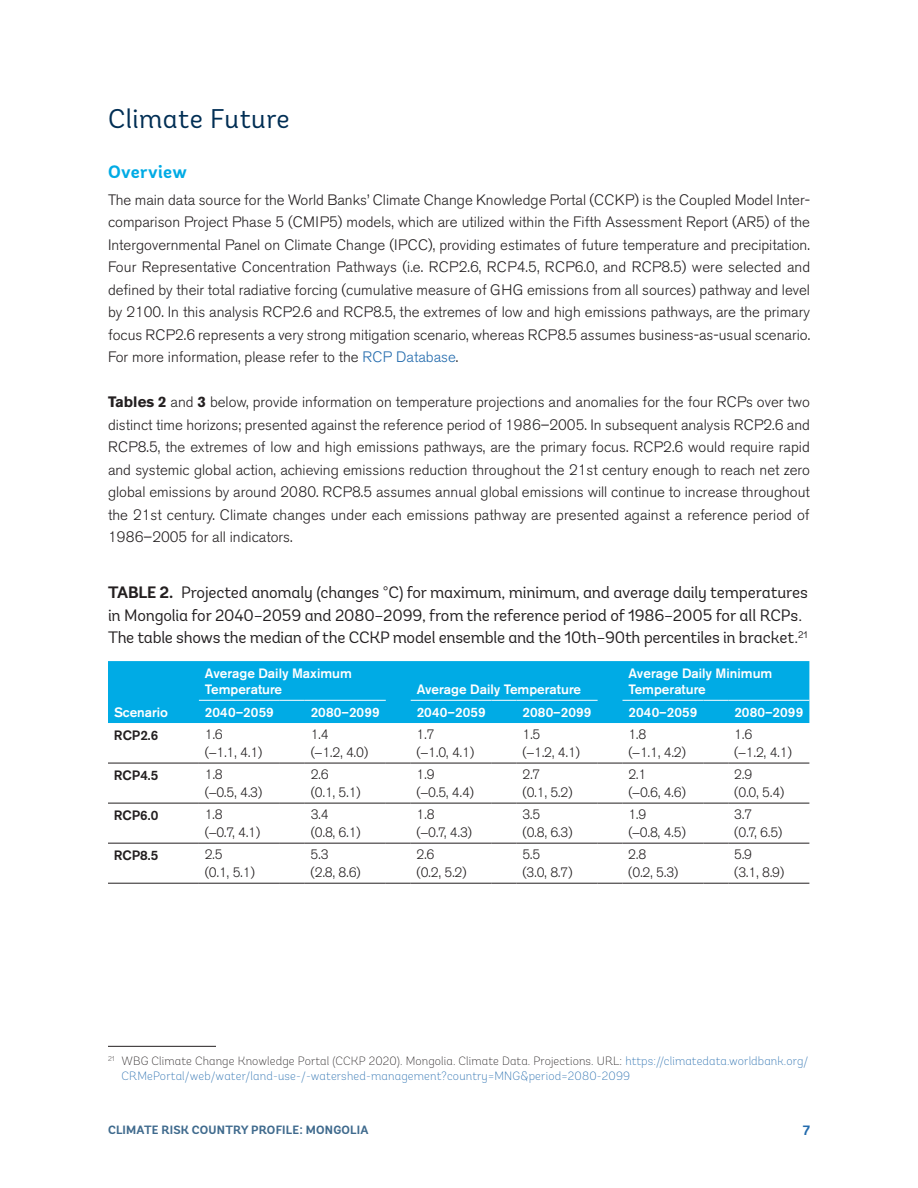
<style>
.page{position:relative;width:918px;height:1188px;background:#fff}
.page>*{position:absolute;margin:0;border:0;box-sizing:border-box;transform-origin:0 0}
.t1{font:27px "Andes";letter-spacing:.02em;color:#002e54}
.t2{font:700 18px "Andes";letter-spacing:.02em;color:#00abe5}
.t3{font:16.5px/22.5px "Andes";letter-spacing:-.01em;color:#231f20}
.t4{font:300 15px/22.5px "Akzidenz Grotesk BE";color:#231f20;text-align:justify}
.t5{font:300 13.5px/18px "Akzidenz Grotesk BE";color:#231f20}
.t6{font:500 13.5px/16.5px "Akzidenz Grotesk BE";color:#fff}
.t7{font:500 13.5px "Akzidenz Grotesk BE";color:#231f20}
.t8{font:700 13.5px "Andes";color:#236bad}
.t9{font:200 12px/15px "Andes";letter-spacing:.01em;color:#236bad}
.t10{font:700 12px "Andes";letter-spacing:.015em;color:#3f6a8d}
.s1{color:#236bad}
.s2{font-weight:700}
.s3{color:#231f20}
</style>
<div class="page">
<hr style="left:108px;top:883px;width:66px;height:1px;background:#231f20">
<svg style="left:174px;top:883px;width:25px;height:1px"></svg>
<hr style="left:199px;top:883px;width:81px;height:1px;background:#231f20">
<svg style="left:280px;top:883px;width:25px;height:1px"></svg>
<hr style="left:305px;top:883px;width:81px;height:1px;background:#231f20">
<svg style="left:386px;top:883px;width:25px;height:1px"></svg>
<hr style="left:411px;top:883px;width:81px;height:1px;background:#231f20">
<svg style="left:492px;top:883px;width:25px;height:1px"></svg>
<hr style="left:517px;top:883px;width:81px;height:1px;background:#231f20">
<svg style="left:598px;top:883px;width:24px;height:1px"></svg>
<hr style="left:622px;top:883px;width:82px;height:1px;background:#231f20">
<svg style="left:704px;top:883px;width:24px;height:1px"></svg>
<hr style="left:108px;top:763px;width:66px;height:1px;background:#231f20">
<svg style="left:174px;top:763px;width:25px;height:1px"></svg>
<hr style="left:199px;top:763px;width:81px;height:1px;background:#231f20">
<svg style="left:280px;top:763px;width:25px;height:1px"></svg>
<hr style="left:305px;top:763px;width:81px;height:1px;background:#231f20">
<svg style="left:386px;top:763px;width:25px;height:1px"></svg>
<hr style="left:411px;top:763px;width:81px;height:1px;background:#231f20">
<svg style="left:492px;top:763px;width:25px;height:1px"></svg>
<hr style="left:517px;top:763px;width:81px;height:1px;background:#231f20">
<svg style="left:598px;top:763px;width:24px;height:1px"></svg>
<hr style="left:622px;top:763px;width:82px;height:1px;background:#231f20">
<svg style="left:704px;top:763px;width:24px;height:1px"></svg>
<hr style="left:728px;top:763px;width:81px;height:1px;background:#231f20">
<hr style="left:108px;top:803px;width:66px;height:1px;background:#231f20">
<svg style="left:174px;top:803px;width:25px;height:1px"></svg>
<hr style="left:199px;top:803px;width:81px;height:1px;background:#231f20">
<svg style="left:280px;top:803px;width:25px;height:1px"></svg>
<hr style="left:305px;top:803px;width:81px;height:1px;background:#231f20">
<svg style="left:386px;top:803px;width:25px;height:1px"></svg>
<hr style="left:411px;top:803px;width:81px;height:1px;background:#231f20">
<svg style="left:492px;top:803px;width:25px;height:1px"></svg>
<hr style="left:517px;top:803px;width:81px;height:1px;background:#231f20">
<svg style="left:598px;top:803px;width:24px;height:1px"></svg>
<hr style="left:622px;top:803px;width:82px;height:1px;background:#231f20">
<svg style="left:704px;top:803px;width:24px;height:1px"></svg>
<hr style="left:728px;top:803px;width:81px;height:1px;background:#231f20">
<hr style="left:108px;top:843px;width:66px;height:1px;background:#231f20">
<svg style="left:174px;top:843px;width:25px;height:1px"></svg>
<hr style="left:199px;top:843px;width:81px;height:1px;background:#231f20">
<svg style="left:280px;top:843px;width:25px;height:1px"></svg>
<hr style="left:305px;top:843px;width:81px;height:1px;background:#231f20">
<svg style="left:386px;top:843px;width:25px;height:1px"></svg>
<hr style="left:411px;top:843px;width:81px;height:1px;background:#231f20">
<svg style="left:492px;top:843px;width:25px;height:1px"></svg>
<hr style="left:517px;top:843px;width:81px;height:1px;background:#231f20">
<svg style="left:598px;top:843px;width:24px;height:1px"></svg>
<hr style="left:622px;top:843px;width:82px;height:1px;background:#231f20">
<svg style="left:704px;top:843px;width:24px;height:1px"></svg>
<hr style="left:728px;top:843px;width:81px;height:1px;background:#231f20">
<hr style="left:728px;top:883px;width:81px;height:1px;background:#231f20">
<div style="left:108px;top:661px;width:701px;height:62px;background:#00abe5"></div>
<hr style="left:728px;top:700px;width:81px;height:1px;background:#fff">
<hr style="left:108px;top:1046px;width:108px;height:1px;background:#231f20">
<h1 class="t1" style="left:108px;top:103px;width:183px">Climate Future</h1>
<p class="t2" style="left:108px;top:160px;width:81px">Overview</p>
<p class="t4" style="left:108px;top:189px;width:704px">The main data source for the World Banks’ Climate Change Knowledge Portal (CCKP) is the Coupled Model Inter&shy;comparison Project Phase 5 (CMIP5) models, which are utilized within the Fifth Assessment Report (AR5) of the Intergovernmental Panel on Climate Change (IPCC), providing estimates of future temperature and precipitation.<br>Four Representative Concentration Pathways (i.e. RCP2.6, RCP4.5, RCP6.0, and RCP8.5) were selected and defined by their total radiative forcing (cumulative measure of GHG emissions from all sources) pathway and level by 2100. In this analysis RCP2.6 and RCP8.5, the extremes of low and high emissions pathways, are the primary focus RCP2.6 represents a very strong mitigation scenario, whereas RCP8.5 assumes business-as-usual scenario.<br>For more information, please refer to the <span class="s1">RCP Database</span>.</p>
<p class="t4" style="left:108px;top:391px;width:704px"><span class="s2">Tables 2</span> and <span class="s2">3</span> below, provide information on temperature projections and anomalies for the four RCPs over two distinct time horizons; presented against the reference period of 1986–2005. In subsequent analysis RCP2.6 and RCP8.5, the extremes of low and high emissions pathways, are the primary focus. RCP2.6 would require rapid and systemic global action, achieving emissions reduction throughout the 21st century enough to reach net zero global emissions by around 2080. RCP8.5 assumes annual global emissions will continue to increase throughout the 21st century. Climate changes under each emissions pathway are presented against a reference period of 1986–2005 for all indicators.</p>
<p class="t3" style="left:108px;top:581px;width:701px"><span class="s2">TABLE 2.</span> Projected anomaly (changes °C) for maximum, minimum, and average daily temperatures in Mongolia for 2040–2059 and 2080–2099, from the reference period of 1986–2005 for all RCPs.<br>The table shows the median of the CCKP model ensemble and the 10th–90th percentiles in bracket. <sup>21</sup></p>
<p class="t6" style="left:205px;top:665px;width:149px">Average Daily Maximum<br>Temperature</p>
<p class="t6" style="left:629px;top:665px;width:145px">Average Daily Minimum<br>Temperature</p>
<p class="t6" style="left:417px;top:681px;width:166px">Average Daily Temperature</p>
<p class="t6" style="left:114px;top:704px;width:55px">Scenario</p>
<p class="t6" style="left:205px;top:704px;width:71px">2040–2059</p>
<p class="t6" style="left:311px;top:704px;width:70px">2080–2099</p>
<p class="t6" style="left:417px;top:704px;width:71px">2040–2059</p>
<p class="t6" style="left:523px;top:704px;width:70px">2080–2099</p>
<p class="t6" style="left:628px;top:704px;width:71px">2040–2059</p>
<p class="t6" style="left:734px;top:704px;width:70px">2080–2099</p>
<p class="t7" style="left:114px;top:727px;width:46px">RCP2.6</p>
<p class="t5" style="left:205px;top:726px;width:59px">1.6<br>(−1.1, 4.1)</p>
<p class="t5" style="left:311px;top:726px;width:59px">1.4<br>(−1.2, 4.0)</p>
<p class="t5" style="left:417px;top:726px;width:59px">1.7<br>(−1.0, 4.1)</p>
<p class="t5" style="left:523px;top:726px;width:59px">1.5<br>(−1.2, 4.1)</p>
<p class="t5" style="left:628px;top:726px;width:59px">1.8<br>(−1.1, 4.2)</p>
<p class="t5" style="left:734px;top:726px;width:59px">1.6<br>(−1.2, 4.1)</p>
<p class="t7" style="left:114px;top:767px;width:46px">RCP4.5</p>
<p class="t5" style="left:205px;top:766px;width:59px">1.8<br>(−0.5, 4.3)</p>
<p class="t5" style="left:311px;top:766px;width:52px">2.6<br>(0.1, 5.1)</p>
<p class="t5" style="left:417px;top:766px;width:59px">1.9<br>(−0.5, 4.4)</p>
<p class="t5" style="left:523px;top:766px;width:52px">2.7<br>(0.1, 5.2)</p>
<p class="t5" style="left:628px;top:766px;width:59px">2.1<br>(−0.6, 4.6)</p>
<p class="t5" style="left:734px;top:766px;width:52px">2.9<br>(0.0, 5.4)</p>
<p class="t7" style="left:114px;top:807px;width:46px">RCP6.0</p>
<p class="t5" style="left:205px;top:806px;width:57px">1.8<br>(−0.7, 4.1)</p>
<p class="t5" style="left:311px;top:806px;width:52px">3.4<br>(0.8, 6.1)</p>
<p class="t5" style="left:417px;top:806px;width:57px">1.8<br>(−0.7, 4.3)</p>
<p class="t5" style="left:522px;top:806px;width:52px">3.5<br>(0.8, 6.3)</p>
<p class="t5" style="left:628px;top:806px;width:59px">1.9<br>(−0.8, 4.5)</p>
<p class="t5" style="left:734px;top:806px;width:50px">3.7<br>(0.7, 6.5)</p>
<p class="t7" style="left:114px;top:847px;width:46px">RCP8.5</p>
<p class="t5" style="left:205px;top:846px;width:52px">2.5<br>(0.1, 5.1)</p>
<p class="t5" style="left:311px;top:846px;width:52px">5.3<br>(2.8, 8.6)</p>
<p class="t5" style="left:417px;top:846px;width:52px">2.6<br>(0.2, 5.2)</p>
<p class="t5" style="left:522px;top:846px;width:52px">5.5<br>(3.0, 8.7)</p>
<p class="t5" style="left:628px;top:846px;width:52px">2.8<br>(0.2, 5.3)</p>
<p class="t5" style="left:734px;top:846px;width:52px">5.9<br>(3.1, 8.9)</p>
<p class="t9" style="left:122px;top:1053px;width:688px;text-indent:-14px"><sup>21</sup> <span class="s3">WBG Climate Change Knowledge Portal (CCKP 2020). Mongolia. Climate Data. Projections. URL:</span> https://climatedata.worldbank.org/<br>CRMePortal/web/water/land-use-/-watershed-management?country=MNG&amp;period=2080-2099</p>
<p class="t10" style="left:108px;top:1122px;width:262px">CLIMATE RISK COUNTRY PROFILE: MONGOLIA</p>
<p class="t8" style="left:803px;top:1122px;width:9px">7</p>
</div>
